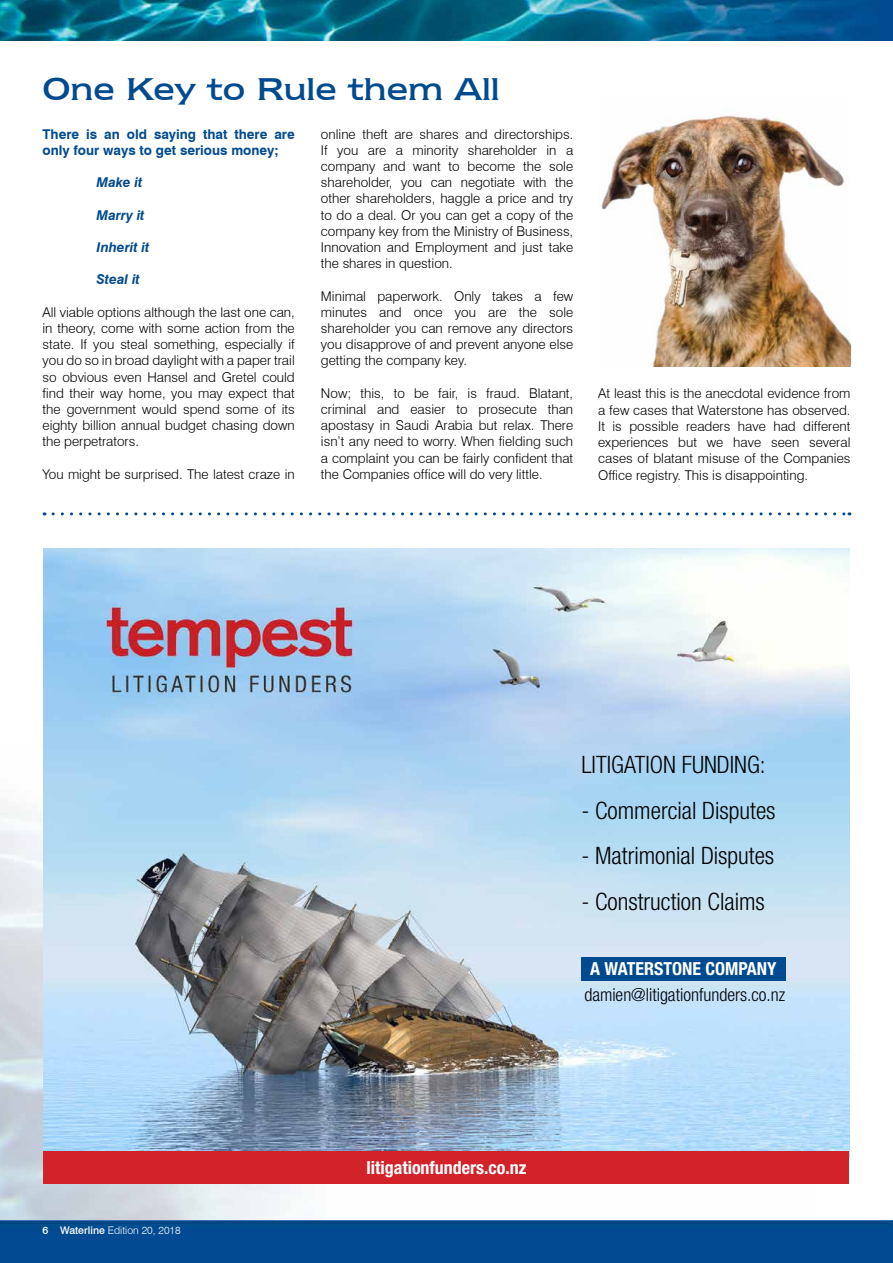
<style>
.page{position:relative;width:893px;height:1263px;background:#fff}
.page>*{position:absolute;margin:0;border:0;box-sizing:border-box;transform-origin:0 0}
.t1{font:36.75px "Newtext IT Cby BT";color:#004a8f}
.t2{font:300 condensed 24px "Helvetica Neue";color:#000}
.t3{font:700 condensed 18px "Helvetica Neue";color:#fff}
.t4{font:300 condensed 18px "Helvetica Neue";color:#000}
.t5{font:300 13.5px/16.2px "Swiss 721 BT";color:#000;text-align:justify}
.t6{font:700 13.5px/16.2px "Swiss 721 BT";color:#004a8f}
.t7{font:italic 700 13.5px "Swiss 721 BT";color:#004a8f}
.t8{font:300 10.5px "Swiss 721 BT";color:#fff}
.s1{font-weight:500}
</style>
<div class="page">
<img style="left:0;top:744px;width:302px;height:476px">
<img style="left:0;top:0;width:893px;height:40px">
<img style="left:0;top:1220px;width:893px;height:43px">
<svg style="left:53px;top:512px;width:797px;height:3px"></svg>
<img style="left:601px;top:115px;width:249px;height:252px">
<img style="left:44px;top:549px;width:805px;height:603px">
<div style="left:44px;top:1152px;width:805px;height:32px;background:#d2232a"></div>
<div style="left:581px;top:957px;width:205px;height:23px;background:#004a8f"></div>
<h1 class="t1" style="left:43px;top:68px;width:459px">One Key to Rule them All</h1>
<p class="t6" style="left:43px;top:125px;width:254px">There is an old saying that there are only four ways to get serious money;</p>
<p class="t7" style="left:97px;top:173px;width:47px">Make it</p>
<p class="t7" style="left:97px;top:205px;width:50px">Marry it</p>
<p class="t7" style="left:97px;top:238px;width:54px">Inherit it</p>
<p class="t7" style="left:97px;top:270px;width:45px">Steal it</p>
<p class="t5" style="left:43px;top:304px;width:254px">All viable options although the last one can, in theory, come with some action from the state. If you steal something, especially if you do so in broad daylight with a paper trail so obvious even Hansel and Gretel could find their way home, you may expect that the government would spend some of its eighty billion annual budget chasing down the perpetrators.</p>
<p class="t5" style="left:43px;top:466px;width:254px">You might be surprised. The latest craze in</p>
<p class="t5" style="left:321px;top:126px;width:254px">online theft are shares and directorships.<br>If you are a minority shareholder in a company and want to become the sole shareholder, you can negotiate with the other shareholders, haggle a price and try to do a deal. Or you can get a copy of the company key from the Ministry of Business, Innovation and Employment and just take the shares in question.</p>
<p class="t5" style="left:321px;top:288px;width:254px">Minimal paperwork. Only takes a few minutes and once you are the sole shareholder you can remove any directors you disapprove of and prevent anyone else getting the company key.</p>
<p class="t5" style="left:321px;top:385px;width:254px">Now; this, to be fair, is fraud. Blatant, criminal and easier to prosecute than apostasy in Saudi Arabia but relax. There isn’t any need to worry. When fielding such a complaint you can be fairly confident that the Companies office will do very little.</p>
<p class="t5" style="left:598px;top:385px;width:254px">At least this is the anecdotal evidence from a few cases that Waterstone has observed.<br>It is possible readers have had different experiences but we have seen several cases of blatant misuse of the Companies Office registry. This is disappointing.</p>
<p class="t8" style="left:43px;top:1224px;width:140px"><span class="s1">6 Waterline</span> Edition 20, 2018</p>
<h2 class="t2" style="left:581px;top:750px;width:186px">LITIGATION FUNDING:</h2>
<h2 class="t2" style="left:581px;top:796px;width:196px">- Commercial Disputes</h2>
<h2 class="t2" style="left:581px;top:842px;width:194px">- Matrimonial Disputes</h2>
<h2 class="t2" style="left:581px;top:888px;width:185px">- Construction Claims</h2>
<h3 class="t3" style="left:590px;top:958px;width:188px">A WATERSTONE COMPANY</h3>
<h3 class="t4" style="left:584px;top:984px;width:202px">damien@litigationfunders.co.nz</h3>
<h3 class="t3" style="left:366px;top:1156px;width:162px">litigationfunders.co.nz</h3>
</div>
